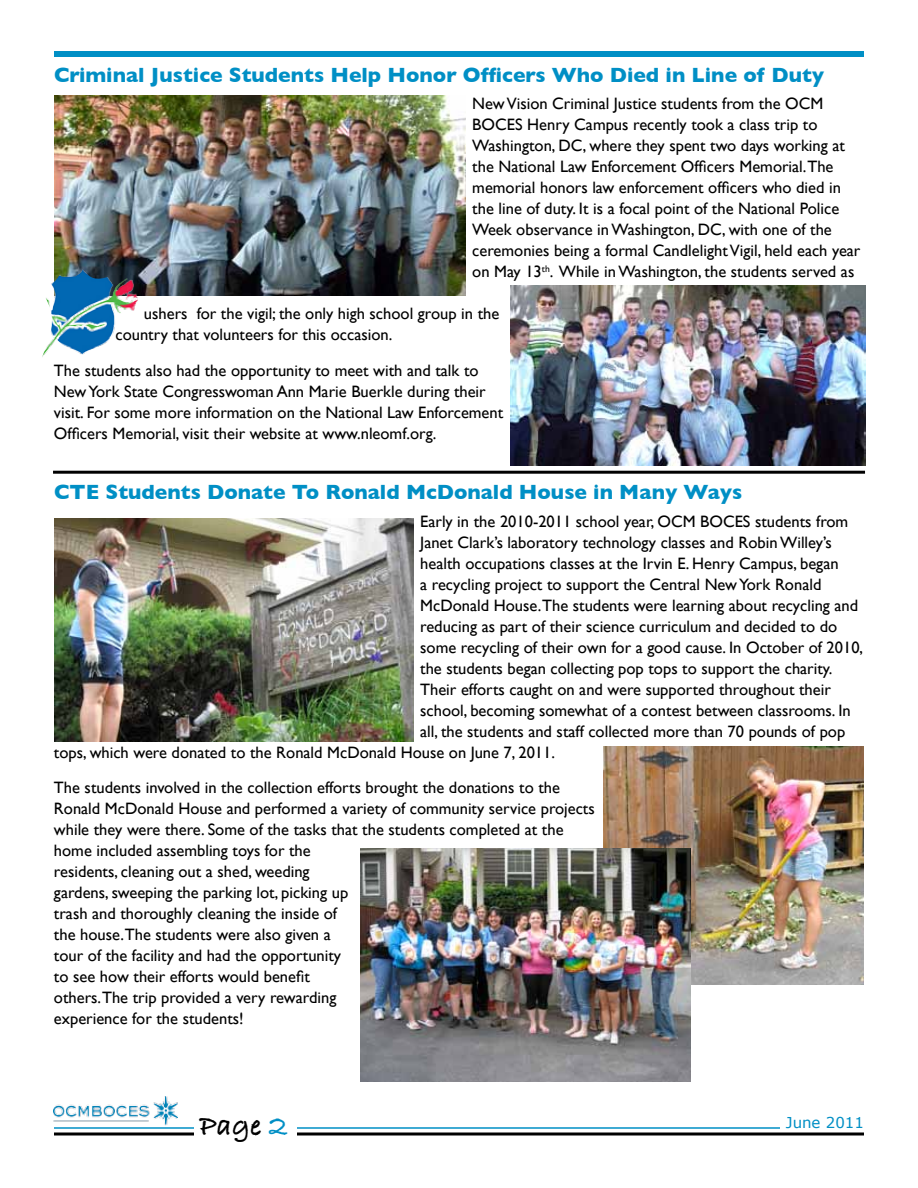
<style>
.page{position:relative;width:918px;height:1188px;background:#fff}
.page>*{position:absolute;margin:0;border:0;box-sizing:border-box;transform-origin:0 0}
.t1{font:30px "Bradley Hand ITCTT Bold";color:#000}
.t2{font:700 21px "Gill Sans";color:#008fc5}
.t3{font:16.5px/21px "Gill Sans";color:#000}
.t4{font:15px "Verdana";color:#008fc5}
.s1{color:#008fc5}
</style>
<div class="page">
<svg style="left:54px;top:1132px;width:810px;height:4px;background:#3f3f3f"></svg>
<hr style="left:54px;top:1127px;width:726px;height:2px;background:#008fc5">
<div style="left:194px;top:1113px;width:103px;height:31px;background:#fff"></div>
<img style="left:54px;top:1097px;width:124px;height:29px">
<div style="left:54px;top:51px;width:810px;height:6px;background:#008fc5"></div>
<hr style="left:53px;top:471px;width:812px;height:3px;background:#000">
<img style="left:54px;top:95px;width:412px;height:201px">
<img style="left:510px;top:286px;width:355px;height:179px">
<img style="left:42px;top:269px;width:102px;height:88px">
<img style="left:603px;top:746px;width:261px;height:239px">
<img style="left:55px;top:518px;width:358px;height:223px">
<img style="left:360px;top:848px;width:330px;height:233px">
<p class="t2" style="left:54px;top:62px;width:772px">Criminal Justice Students Help Honor Officers Who Died in Line of Duty</p>
<p class="t3" style="left:472px;top:93px;width:390px">NewVision Criminal Justice students from the OCM BOCES Henry Campus recently took a class trip to Washington, DC, where they spent two days working at the National Law Enforcement Officers Memorial.The memorial honors law enforcement officers who died in the line of duty. It is a focal point of the National Police Week observance inWashington, DC, with one of the ceremonies being a formal CandlelightVigil, held each year on May 13<sup>th</sup>. While inWashington, the students served as</p>
<p class="t3" style="left:115px;top:303px;width:385px;text-indent:28px">ushers for the vigil; the only high school group in the country that volunteers for this occasion.</p>
<p class="t3" style="left:54px;top:359px;width:451px">The students also had the opportunity to meet with and talk to NewYork State Congresswoman Ann Marie Buerkle during their visit. For some more information on the National Law Enforcement Officers Memorial, visit their website at www.nleomf.org.</p>
<p class="t2" style="left:54px;top:480px;width:690px">CTE Students Donate To Ronald McDonald House in Many Ways</p>
<p class="t3" style="left:420px;top:511px;width:430px">Early in the 2010-2011 school year, OCM BOCES students from</p>
<p class="t3" style="left:420px;top:532px;width:413px">Janet Clark’s laboratory technology classes and RobinWilley’s</p>
<p class="t3" style="left:420px;top:553px;width:420px">health occupations classes at the Irvin E. Henry Campus, began</p>
<p class="t3" style="left:420px;top:574px;width:403px">a recycling project to support the Central NewYork Ronald</p>
<p class="t3" style="left:420px;top:595px;width:440px">McDonald House.The students were learning about recycling and</p>
<p class="t3" style="left:420px;top:616px;width:419px">reducing as part of their science curriculum and decided to do</p>
<p class="t3" style="left:420px;top:637px;width:445px">some recycling of their own for a good cause. In October of 2010,</p>
<p class="t3" style="left:420px;top:658px;width:414px">the students began collecting pop tops to support the charity.</p>
<p class="t3" style="left:420px;top:679px;width:412px">Their efforts caught on and were supported throughout their</p>
<p class="t3" style="left:420px;top:700px;width:432px">school, becoming somewhat of a contest between classrooms. In</p>
<p class="t3" style="left:420px;top:721px;width:427px">all, the students and staff collected more than 70 pounds of pop</p>
<p class="t3" style="left:54px;top:742px;width:503px">tops, which were donated to the Ronald McDonald House on June 7, 2011.</p>
<p class="t3" style="left:54px;top:777px;width:542px">The students involved in the collection efforts brought the donations to the Ronald McDonald House and performed a variety of community service projects while they were there. Some of the tasks that the students completed at the home included assembling toys for the<br>residents, cleaning out a shed, weeding<br>gardens, sweeping the parking lot, picking up<br>trash and thoroughly cleaning the inside of<br>the house.The students were also given a<br>tour of the facility and had the opportunity<br>to see how their efforts would benefit<br>others.The trip provided a very rewarding<br>experience for the students!</p>
<h1 class="t1" style="left:200px;top:1103px;width:90px">Page <span class="s1">2</span></h1>
<p class="t4" style="left:786px;top:1113px;width:80px">June 2011</p>
</div>
